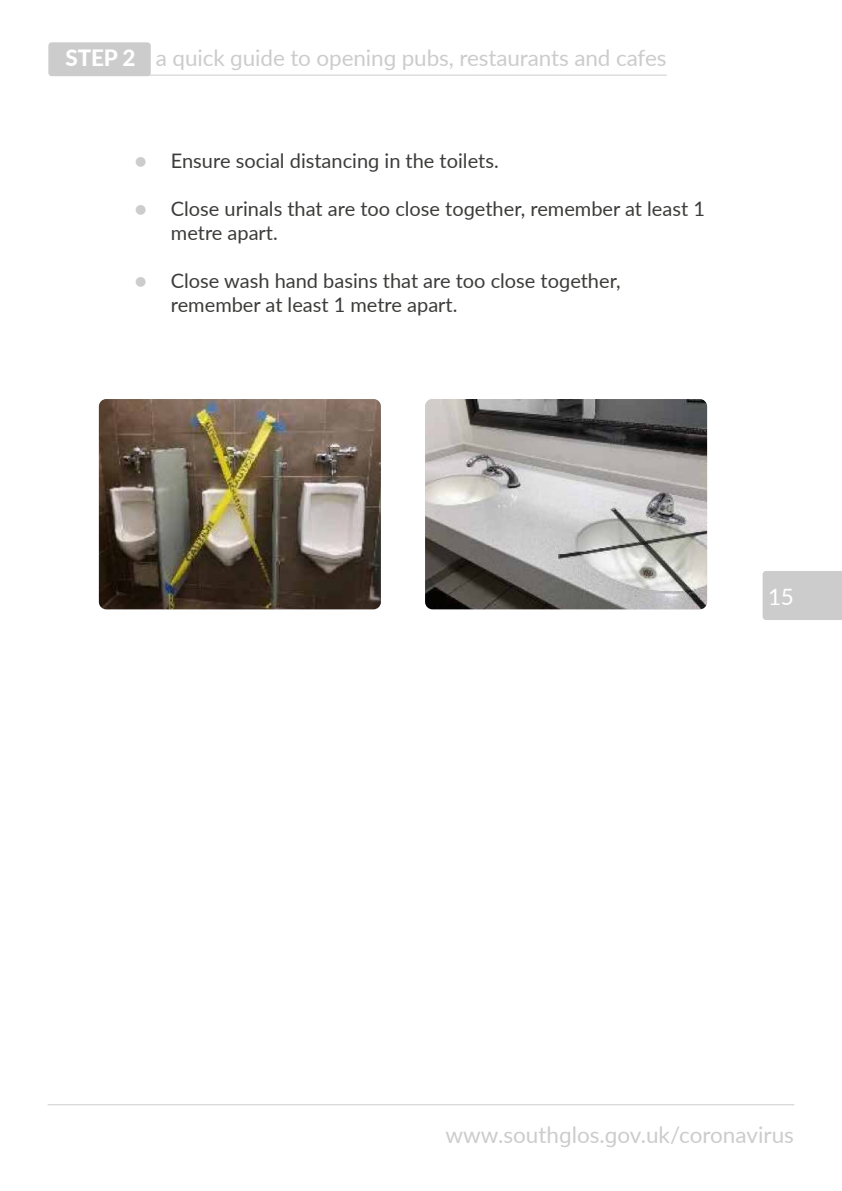
<style>
.page{position:relative;width:842px;height:1191px;background:#fff}
.page>*{position:absolute;margin:0;border:0;box-sizing:border-box;transform-origin:0 0}
.t1{font:22.4px "Lato";letter-spacing:-.005em;color:#ccc}
.t2{font:22.4px "Lato";color:#fff}
.t3{font:20px/24px "Lato";color:#3c3c3b}
.s1{font-weight:800;color:#fff}
.s2{color:#ccc}
</style>
<div class="page">
<div style="left:763px;top:571px;width:79px;height:49px;background:#ccc"></div>
<hr style="left:48px;top:1104px;width:746px;height:1px;background:#ccc">
<div style="left:48px;top:42px;width:103px;height:34px;background:#ccc;border-radius:3px"></div>
<hr style="left:65px;top:75px;width:602px;height:1px;background:#ccc">
<img style="left:99px;top:399px;width:282px;height:210px">
<img style="left:425px;top:399px;width:282px;height:210px">
<p class="t1" style="left:65px;top:42px;width:603px"><span class="s1">STEP 2</span> a quick guide to opening pubs, restaurants and cafes</p>
<p class="t3" style="left:135px;top:148px;width:365px"><span class="s2">●</span> Ensure social distancing in the toilets.</p>
<p class="t3" style="left:171px;top:196px;width:536px;text-indent:-36px"><span class="s2">●</span> Close urinals that are too close together, remember at least 1 metre apart.</p>
<p class="t3" style="left:171px;top:268px;width:451px;text-indent:-36px"><span class="s2">●</span> Close wash hand basins that are too close together, remember at least 1 metre apart.</p>
<p class="t2" style="left:768px;top:580px;width:27px">15</p>
<p class="t1" style="left:446px;top:1118px;width:350px">www.southglos.gov.uk/coronavirus</p>
</div>
